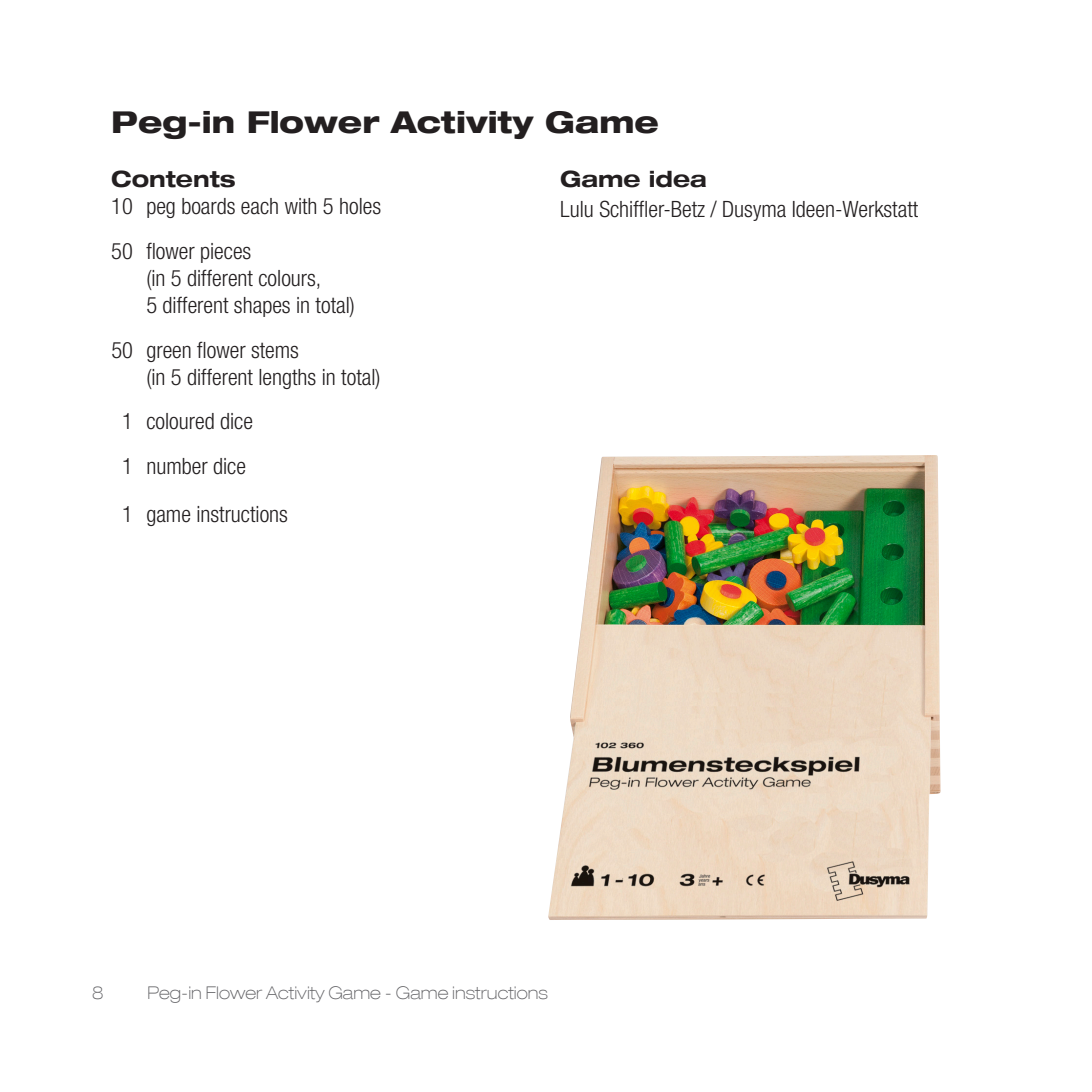
<style>
.page{position:relative;width:1092px;height:1092px;background:#fff}
.page>*{position:absolute;margin:0;border:0;box-sizing:border-box;transform-origin:0 0}
.t1{font:800 expanded 30px "Helvetica Neue LT Com";color:#231f20}
.t2{font:300 condensed 22.5px/44.8px "Helvetica Neue LT Com";color:#231f20}
.t3{font:700 expanded 22.5px "Helvetica Neue LT Com";color:#231f20}
.t4{font:100 expanded 17.5px "Helvetica Neue LT Com";color:#636366}
</style>
<div class="page">
<img style="left:548px;top:455px;width:392px;height:464px">
<h1 class="t1" style="left:111px;top:103px;width:549px">Peg-in Flower Activity Game</h1>
<p class="t3" style="left:111px;top:164px;width:126px">Contents</p>
<p class="t2" style="left:111px;top:184px;width:271px">10 peg boards each with 5 holes<br>50 flower pieces</p>
<p class="t2" style="left:146px;top:264px;width:210px;line-height:27px">(in 5 different colours,<br>5 different shapes in total)</p>
<p class="t2" style="left:146px;top:336px;width:235px;line-height:27px;text-indent:-35px">50 green flower stems<br>(in 5 different lengths in total)</p>
<p class="t2" style="left:122px;top:399px;width:132px">1 coloured dice<br>1 number dice</p>
<p class="t2" style="left:122px;top:491px;width:167px">1 game instructions</p>
<p class="t3" style="left:560px;top:164px;width:148px">Game idea</p>
<p class="t2" style="left:560px;top:187px;width:359px">Lulu Schiffler-Betz / Dusyma Ideen-Werkstatt</p>
<p class="t4" style="left:92px;top:982px;width:13px">8</p>
<p class="t4" style="left:147px;top:982px;width:402px">Peg-in Flower Activity Game - Game instructions</p>
</div>
